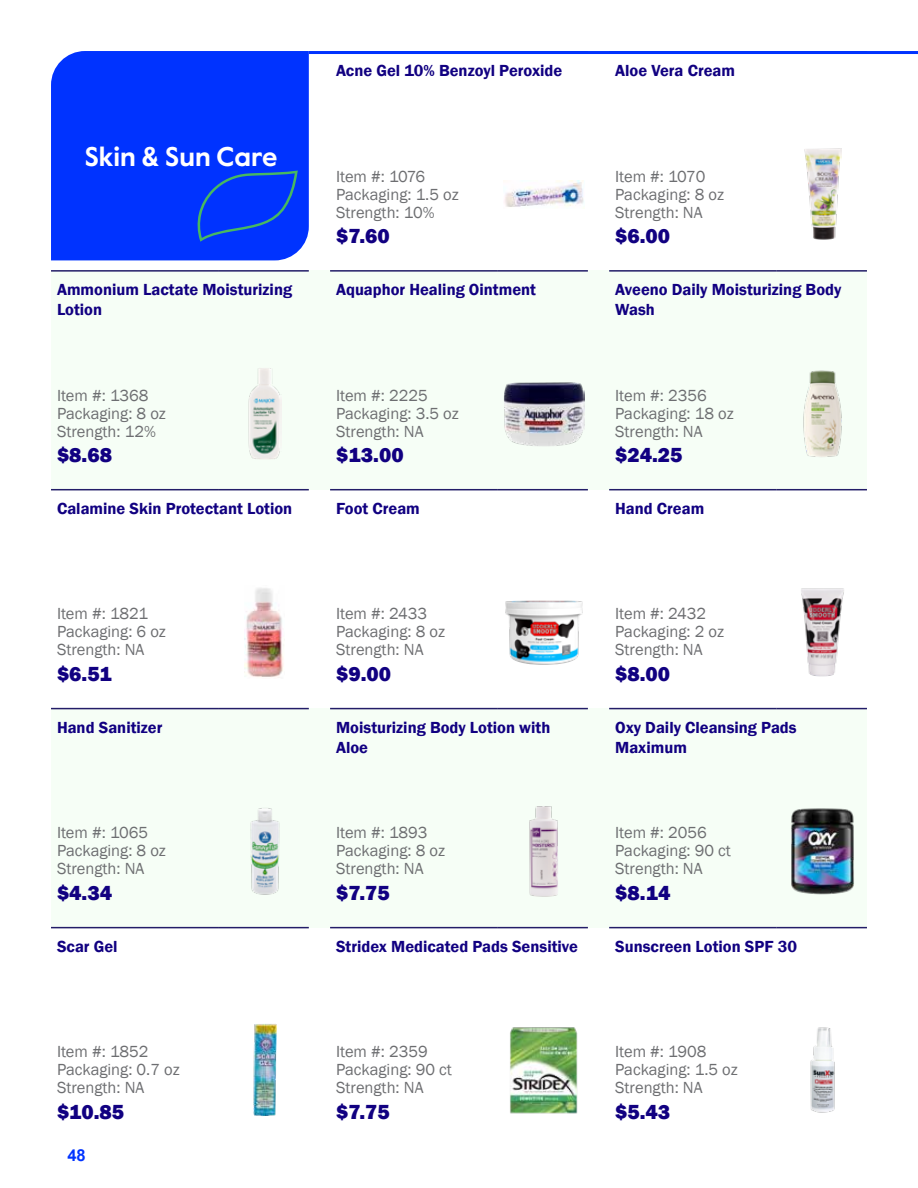
<style>
.page{position:relative;width:918px;height:1188px;background:#fff}
.page>*{position:absolute;margin:0;border:0;box-sizing:border-box;transform-origin:0 0}
.t1{font:700 27px "Value Sans Pro";color:#fff}
.t2{font:800 21px "Franklin Gothic";color:#110081}
.t3{font:16.5px/18px "Franklin Gothic";color:#6d6e71}
.t4{font:600 16.5px/19.8px "Franklin Gothic";color:#110081}
.t5{font:700 16.5px "Arial";color:#03f}
</style>
<div class="page">
<div style="left:51px;top:270px;width:816px;height:219px;background:#f6fef6"></div>
<div style="left:51px;top:708px;width:816px;height:219px;background:#f6fef6"></div>
<img style="left:504px;top:180px;width:80px;height:27px">
<img style="left:804px;top:148px;width:37px;height:92px">
<hr style="left:51px;top:270px;width:167px;height:2px;background:#231d68">
<hr style="left:218px;top:270px;width:91px;height:2px;background:#231d68">
<img style="left:248px;top:368px;width:33px;height:91px">
<hr style="left:330px;top:270px;width:167px;height:2px;background:#231d68">
<hr style="left:497px;top:270px;width:91px;height:2px;background:#231d68">
<img style="left:503px;top:382px;width:81px;height:64px">
<hr style="left:609px;top:270px;width:167px;height:2px;background:#231d68">
<hr style="left:776px;top:270px;width:91px;height:2px;background:#231d68">
<img style="left:803px;top:370px;width:39px;height:87px">
<hr style="left:51px;top:489px;width:167px;height:1px;background:#231d68">
<hr style="left:218px;top:489px;width:91px;height:1px;background:#231d68">
<img style="left:245px;top:588px;width:39px;height:90px">
<hr style="left:330px;top:489px;width:167px;height:1px;background:#231d68">
<hr style="left:497px;top:489px;width:91px;height:1px;background:#231d68">
<img style="left:505px;top:600px;width:78px;height:65px">
<hr style="left:609px;top:489px;width:167px;height:1px;background:#231d68">
<hr style="left:776px;top:489px;width:91px;height:1px;background:#231d68">
<img style="left:801px;top:588px;width:43px;height:89px">
<hr style="left:51px;top:708px;width:167px;height:1px;background:#231d68">
<hr style="left:218px;top:708px;width:91px;height:1px;background:#231d68">
<img style="left:250px;top:808px;width:30px;height:87px">
<hr style="left:330px;top:708px;width:167px;height:1px;background:#231d68">
<hr style="left:497px;top:708px;width:91px;height:1px;background:#231d68">
<img style="left:529px;top:806px;width:29px;height:91px">
<hr style="left:609px;top:708px;width:167px;height:1px;background:#231d68">
<hr style="left:776px;top:708px;width:91px;height:1px;background:#231d68">
<img style="left:791px;top:808px;width:63px;height:87px">
<hr style="left:51px;top:927px;width:167px;height:1px;background:#231d68">
<hr style="left:218px;top:927px;width:91px;height:1px;background:#231d68">
<img style="left:253px;top:1024px;width:23px;height:92px">
<hr style="left:330px;top:927px;width:167px;height:1px;background:#231d68">
<hr style="left:497px;top:927px;width:91px;height:1px;background:#231d68">
<img style="left:510px;top:1027px;width:68px;height:87px">
<hr style="left:609px;top:927px;width:167px;height:1px;background:#231d68">
<hr style="left:776px;top:927px;width:91px;height:1px;background:#231d68">
<img style="left:810px;top:1027px;width:25px;height:86px">
<hr style="left:309px;top:51px;width:609px;height:3px;background:#03f">
<div style="left:51px;top:51px;width:258px;height:209px;background:#03f"></div>
<svg style="left:197px;top:171px;width:101px;height:71px;background:#063ff0"></svg>
<p class="t4" style="left:336px;top:61px;width:228px">Acne Gel 10% Benzoyl Peroxide</p>
<p class="t4" style="left:615px;top:61px;width:121px">Aloe Vera Cream</p>
<p class="t1" style="left:85px;top:140px;width:194px">Skin &amp; Sun Care</p>
<p class="t3" style="left:336px;top:167px;width:124px">Item #: 1076<br>Packaging: 1.5 oz<br>Strength: 10%</p>
<p class="t2" style="left:336px;top:222px;width:55px">$7.60</p>
<p class="t3" style="left:615px;top:167px;width:110px">Item #: 1070<br>Packaging: 8 oz<br>Strength: NA</p>
<p class="t2" style="left:615px;top:222px;width:56px">$6.00</p>
<p class="t4" style="left:57px;top:280px;width:237px">Ammonium Lactate Moisturizing<br>Lotion</p>
<p class="t4" style="left:336px;top:280px;width:201px">Aquaphor Healing Ointment</p>
<p class="t4" style="left:615px;top:280px;width:228px">Aveeno Daily Moisturizing Body<br>Wash</p>
<p class="t3" style="left:57px;top:386px;width:110px">Item #: 1368<br>Packaging: 8 oz<br>Strength: 12%</p>
<p class="t2" style="left:57px;top:441px;width:56px">$8.68</p>
<p class="t3" style="left:336px;top:386px;width:124px">Item #: 2225<br>Packaging: 3.5 oz<br>Strength: NA</p>
<p class="t2" style="left:336px;top:441px;width:69px">$13.00</p>
<p class="t3" style="left:615px;top:386px;width:120px">Item #: 2356<br>Packaging: 18 oz<br>Strength: NA</p>
<p class="t2" style="left:615px;top:441px;width:69px">$24.25</p>
<p class="t4" style="left:57px;top:499px;width:237px">Calamine Skin Protectant Lotion</p>
<p class="t4" style="left:336px;top:499px;width:85px">Foot Cream</p>
<p class="t4" style="left:615px;top:499px;width:91px">Hand Cream</p>
<p class="t3" style="left:57px;top:605px;width:110px">Item #: 1821<br>Packaging: 6 oz<br>Strength: NA</p>
<p class="t2" style="left:57px;top:660px;width:56px">$6.51</p>
<p class="t3" style="left:336px;top:605px;width:110px">Item #: 2433<br>Packaging: 8 oz<br>Strength: NA</p>
<p class="t2" style="left:336px;top:660px;width:56px">$9.00</p>
<p class="t3" style="left:615px;top:605px;width:110px">Item #: 2432<br>Packaging: 2 oz<br>Strength: NA</p>
<p class="t2" style="left:615px;top:660px;width:56px">$8.00</p>
<p class="t4" style="left:57px;top:718px;width:107px">Hand Sanitizer</p>
<p class="t4" style="left:336px;top:718px;width:216px">Moisturizing Body Lotion with<br>Aloe</p>
<p class="t4" style="left:615px;top:718px;width:183px">Oxy Daily Cleansing Pads<br>Maximum</p>
<p class="t3" style="left:57px;top:824px;width:110px">Item #: 1065<br>Packaging: 8 oz<br>Strength: NA</p>
<p class="t2" style="left:57px;top:879px;width:56px">$4.34</p>
<p class="t3" style="left:336px;top:824px;width:110px">Item #: 1893<br>Packaging: 8 oz<br>Strength: NA</p>
<p class="t2" style="left:336px;top:879px;width:55px">$7.75</p>
<p class="t3" style="left:615px;top:824px;width:117px">Item #: 2056<br>Packaging: 90 ct<br>Strength: NA</p>
<p class="t2" style="left:615px;top:879px;width:57px">$8.14</p>
<p class="t4" style="left:57px;top:937px;width:62px">Scar Gel</p>
<p class="t4" style="left:336px;top:937px;width:243px">Stridex Medicated Pads Sensitive</p>
<p class="t4" style="left:615px;top:937px;width:183px">Sunscreen Lotion SPF 30</p>
<p class="t3" style="left:57px;top:1043px;width:124px">Item #: 1852<br>Packaging: 0.7 oz<br>Strength: NA</p>
<p class="t2" style="left:57px;top:1098px;width:69px">$10.85</p>
<p class="t3" style="left:336px;top:1043px;width:117px">Item #: 2359<br>Packaging: 90 ct<br>Strength: NA</p>
<p class="t2" style="left:336px;top:1098px;width:55px">$7.75</p>
<p class="t3" style="left:615px;top:1043px;width:124px">Item #: 1908<br>Packaging: 1.5 oz<br>Strength: NA</p>
<p class="t2" style="left:615px;top:1098px;width:56px">$5.43</p>
<p class="t5" style="left:67px;top:1144px;width:20px">48</p>
</div>
